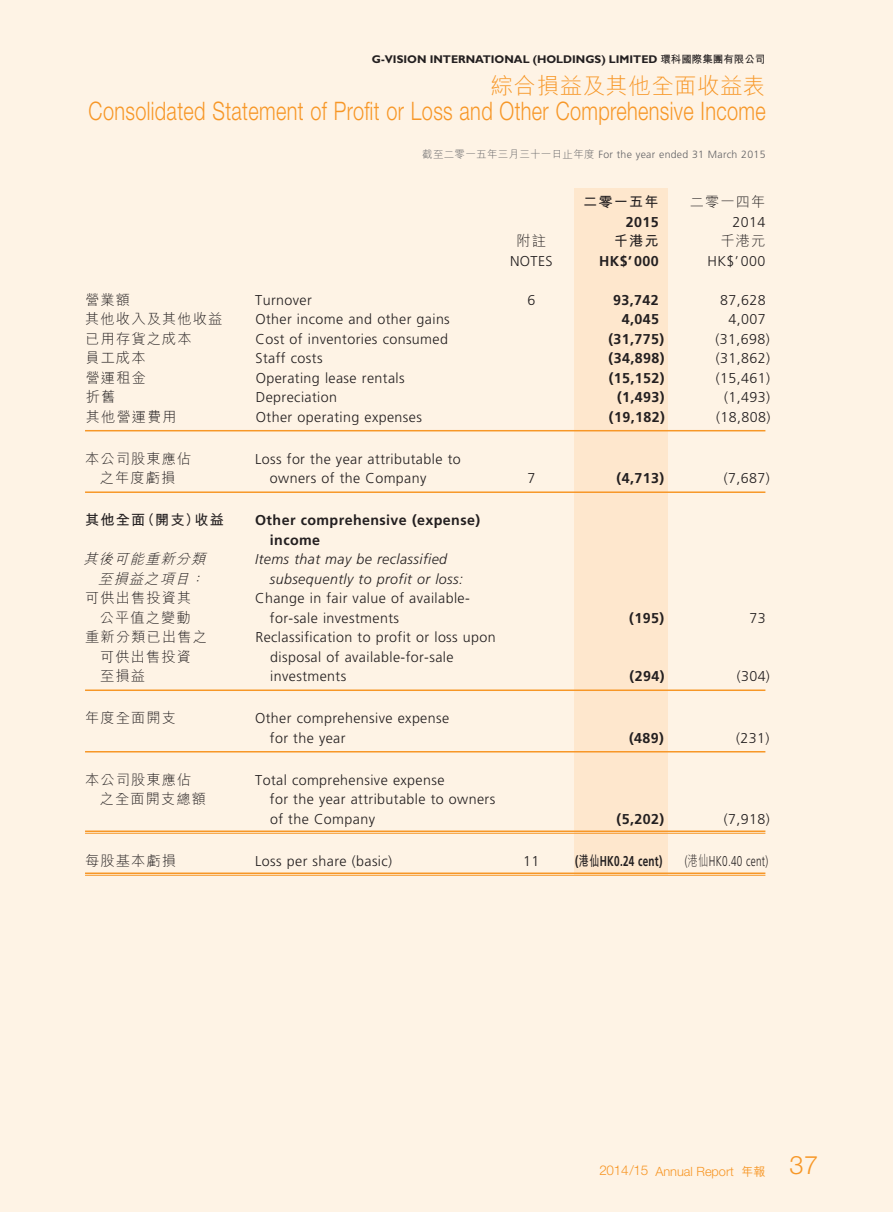
<style>
.page{position:relative;width:893px;height:1212px;background:#fef3e5}
.page>*{position:absolute;margin:0;border:0;box-sizing:border-box;transform-origin:0 0}
.t1{font:300 25.5px "Helvetica Neue LT Std";letter-spacing:.02em;color:#f79727;scale:.78 1}
.t2{font:300 25.5px "Helvetica Neue LT Std";letter-spacing:.02em;color:#f79727}
.t3{font:300 22.5px "M Hei HK";letter-spacing:.02em;color:#f79727}
.t4{font:300 14.25px/19.5px "Frutiger LT Std";letter-spacing:.03em;color:#231f20}
.t5{font:700 14.25px/19.5px "Frutiger LT Std";letter-spacing:.03em;color:#231f20}
.t6{font:300 14.25px "M Hei HK";letter-spacing:.08em;color:#231f20}
.t7{font:italic 300 14.25px "Frutiger LT Std";letter-spacing:.03em;color:#231f20}
.t8{font:700 14.25px "M Hei HK";letter-spacing:.08em;color:#231f20}
.t9{font:italic 300 14.25px "M Hei HK";color:#231f20}
.t10{font:700 14.25px "Frutiger LT Std";letter-spacing:.03em;color:#231f20;scale:.7 1}
.t11{font:300 14.25px "Frutiger LT Std";letter-spacing:.03em;color:#231f20;scale:.7 1}
.t12{font:300 12.75px "Helvetica Neue LT Std";color:#f79727}
.t13{font:700 11.25px "Gill Sans Std";color:#231f20}
.t14{font:300 10.5px "Frutiger LT Std";letter-spacing:.03em;color:#636366}
.s1{font-family:"M Hei HK";font-size:10.5px}
.s2{font-family:"M Hei HK"}
.s3{font-size:13.5px}
.s4{font-family:"M Hei HK";font-weight:500;font-size:12px}
</style>
<div class="page">
<div style="left:574px;top:188px;width:94px;height:687px;background:#fee7cd"></div>
<hr style="left:85px;top:430px;width:680px;height:1px;background:#f79727">
<hr style="left:85px;top:491px;width:680px;height:2px;background:#f79727">
<hr style="left:85px;top:689px;width:680px;height:2px;background:#f79727">
<hr style="left:85px;top:751px;width:680px;height:1px;background:#f79727">
<hr style="left:85px;top:830px;width:680px;height:2px;background:#f79727">
<hr style="left:85px;top:833px;width:680px;height:1px;background:#f79727">
<hr style="left:85px;top:872px;width:680px;height:2px;background:#f79727">
<hr style="left:85px;top:875px;width:680px;height:1px;background:#f79727">
<p class="t13" style="left:372px;top:53px;width:395px">G-VISION INTERNATIONAL (HOLDINGS) LIMITED <span class="s1">環科國際集團有限公司</span></p>
<h2 class="t3" style="left:491px;top:70px;width:276px">綜合損益及其他全面收益表</h2>
<h1 class="t1" style="left:89px;top:96px;width:869px">Consolidated Statement of Profit or Loss and Other Comprehensive Income</h1>
<p class="t14" style="left:422px;top:148px;width:345px"><span class="s2">截至二零一五年三月三十一日止年度</span> For the year ended 31 March 2015</p>
<p class="t8" style="left:583px;top:191px;width:77px">二零一五年</p>
<p class="t6" style="left:690px;top:192px;width:77px">二零一四年</p>
<p class="t5" style="left:626px;top:212px;width:34px">2015</p>
<p class="t4" style="left:733px;top:212px;width:34px">2014</p>
<p class="t6" style="left:517px;top:231px;width:31px">附註</p>
<p class="t8" style="left:614px;top:230px;width:46px">千港元</p>
<p class="t6" style="left:720px;top:231px;width:46px">千港元</p>
<p class="t4" style="left:510px;top:251px;width:44px">NOTES</p>
<p class="t5" style="left:599px;top:251px;width:61px">HK$’ 000</p>
<p class="t4" style="left:707px;top:251px;width:60px">HK$’ 000</p>
<p class="t6" style="left:85px;top:289px;width:46px">營業額</p>
<p class="t4" style="left:255px;top:290px;width:58px">Turnover</p>
<p class="t4" style="left:527px;top:290px;width:9px">6</p>
<p class="t5" style="left:613px;top:290px;width:47px">93,742</p>
<p class="t4" style="left:720px;top:290px;width:47px">87,628</p>
<p class="t6" style="left:85px;top:309px;width:139px">其他收入及其他收益</p>
<p class="t4" style="left:255px;top:310px;width:196px">Other income and other gains</p>
<p class="t5" style="left:622px;top:309px;width:39px">4,045</p>
<p class="t4" style="left:728px;top:310px;width:39px">4,007</p>
<p class="t6" style="left:85px;top:328px;width:108px">已用存貨之成本</p>
<p class="t4" style="left:255px;top:329px;width:194px">Cost of inventories consumed</p>
<p class="t5" style="left:608px;top:329px;width:57px">(31,775)</p>
<p class="t4" style="left:716px;top:329px;width:56px">(31,698)</p>
<p class="t6" style="left:86px;top:348px;width:62px">員工成本</p>
<p class="t4" style="left:256px;top:349px;width:68px">Staff costs</p>
<p class="t5" style="left:608px;top:348px;width:57px">(34,898)</p>
<p class="t4" style="left:716px;top:349px;width:56px">(31,862)</p>
<p class="t6" style="left:86px;top:367px;width:62px">營運租金</p>
<p class="t4" style="left:256px;top:368px;width:150px">Operating lease rentals</p>
<p class="t5" style="left:609px;top:368px;width:57px">(15,152)</p>
<p class="t4" style="left:716px;top:368px;width:56px">(15,461)</p>
<p class="t6" style="left:86px;top:387px;width:31px">折舊</p>
<p class="t4" style="left:256px;top:388px;width:83px">Depreciation</p>
<p class="t5" style="left:617px;top:387px;width:49px">(1,493)</p>
<p class="t4" style="left:724px;top:388px;width:47px">(1,493)</p>
<p class="t6" style="left:86px;top:406px;width:93px">其他營運費用</p>
<p class="t4" style="left:256px;top:407px;width:167px">Other operating expenses</p>
<p class="t5" style="left:609px;top:407px;width:57px">(19,182)</p>
<p class="t4" style="left:716px;top:407px;width:56px">(18,808)</p>
<p class="t6" style="left:85px;top:448px;width:108px">本公司股東應佔</p>
<p class="t4" style="left:255px;top:449px;width:207px">Loss for the year attributable to</p>
<p class="t6" style="left:100px;top:468px;width:77px">之年度虧損</p>
<p class="t4" style="left:270px;top:469px;width:158px">owners of the Company</p>
<p class="t4" style="left:528px;top:469px;width:9px">7</p>
<p class="t5" style="left:617px;top:468px;width:49px">(4,713)</p>
<p class="t4" style="left:724px;top:469px;width:47px">(7,687)</p>
<p class="t8" style="left:85px;top:509px;width:140px">其他全面（開支）收益</p>
<p class="t5" style="left:270px;top:510px;width:212px;text-indent:-15px">Other comprehensive (expense) income</p>
<p class="t9" style="left:84px;top:549px;width:128px">其後可能重新分類</p>
<p class="t7" style="left:255px;top:551px;width:194px">Items that may be reclassified</p>
<p class="t9" style="left:98px;top:568px;width:112px">至損益之項目：</p>
<p class="t7" style="left:270px;top:570px;width:195px">subsequently to profit or loss:</p>
<p class="t6" style="left:85px;top:588px;width:108px">可供出售投資其</p>
<p class="t4" style="left:255px;top:589px;width:216px">Change in fair value of available-</p>
<p class="t6" style="left:100px;top:607px;width:93px">公平值之變動</p>
<p class="t4" style="left:270px;top:608px;width:131px">for-sale investments</p>
<p class="t5" style="left:629px;top:608px;width:36px">(195)</p>
<p class="t4" style="left:749px;top:608px;width:18px">73</p>
<p class="t6" style="left:85px;top:627px;width:123px">重新分類已出售之</p>
<p class="t4" style="left:255px;top:628px;width:242px">Reclassification to profit or loss upon</p>
<p class="t6" style="left:100px;top:646px;width:93px">可供出售投資</p>
<p class="t4" style="left:270px;top:647px;width:185px">disposal of available-for-sale</p>
<p class="t6" style="left:100px;top:666px;width:46px">至損益</p>
<p class="t4" style="left:270px;top:667px;width:78px">investments</p>
<p class="t5" style="left:629px;top:666px;width:36px">(294)</p>
<p class="t4" style="left:737px;top:667px;width:35px">(304)</p>
<p class="t6" style="left:85px;top:708px;width:93px">年度全面開支</p>
<p class="t4" style="left:270px;top:709px;width:181px;text-indent:-15px">Other comprehensive expense for the year</p>
<p class="t5" style="left:629px;top:728px;width:36px">(489)</p>
<p class="t4" style="left:736px;top:728px;width:35px">(231)</p>
<p class="t6" style="left:85px;top:769px;width:108px">本公司股東應佔</p>
<p class="t4" style="left:255px;top:770px;width:191px">Total comprehensive expense</p>
<p class="t6" style="left:100px;top:789px;width:108px">之全面開支總額</p>
<p class="t4" style="left:270px;top:790px;width:227px">for the year attributable to owners of the Company</p>
<p class="t5" style="left:617px;top:809px;width:49px">(5,202)</p>
<p class="t4" style="left:724px;top:809px;width:47px">(7,918)</p>
<p class="t6" style="left:85px;top:850px;width:93px">每股基本虧損</p>
<p class="t4" style="left:255px;top:851px;width:139px">Loss per share (basic)</p>
<p class="t4" style="left:523px;top:851px;width:18px">11</p>
<p class="t10" style="left:575px;top:852px;width:126px">(<span class="s2">港仙</span>HK0.24 cent)</p>
<p class="t11" style="left:685px;top:853px;width:121px">(<span class="s2">港仙</span>HK0.40 cent)</p>
<p class="t12" style="left:599px;top:1163px;width:168px"><span class="s3">2014 /15</span> Annual Report <span class="s4">年報</span></p>
<h1 class="t2" style="left:789px;top:1149px;width:30px">37</h1>
</div>
